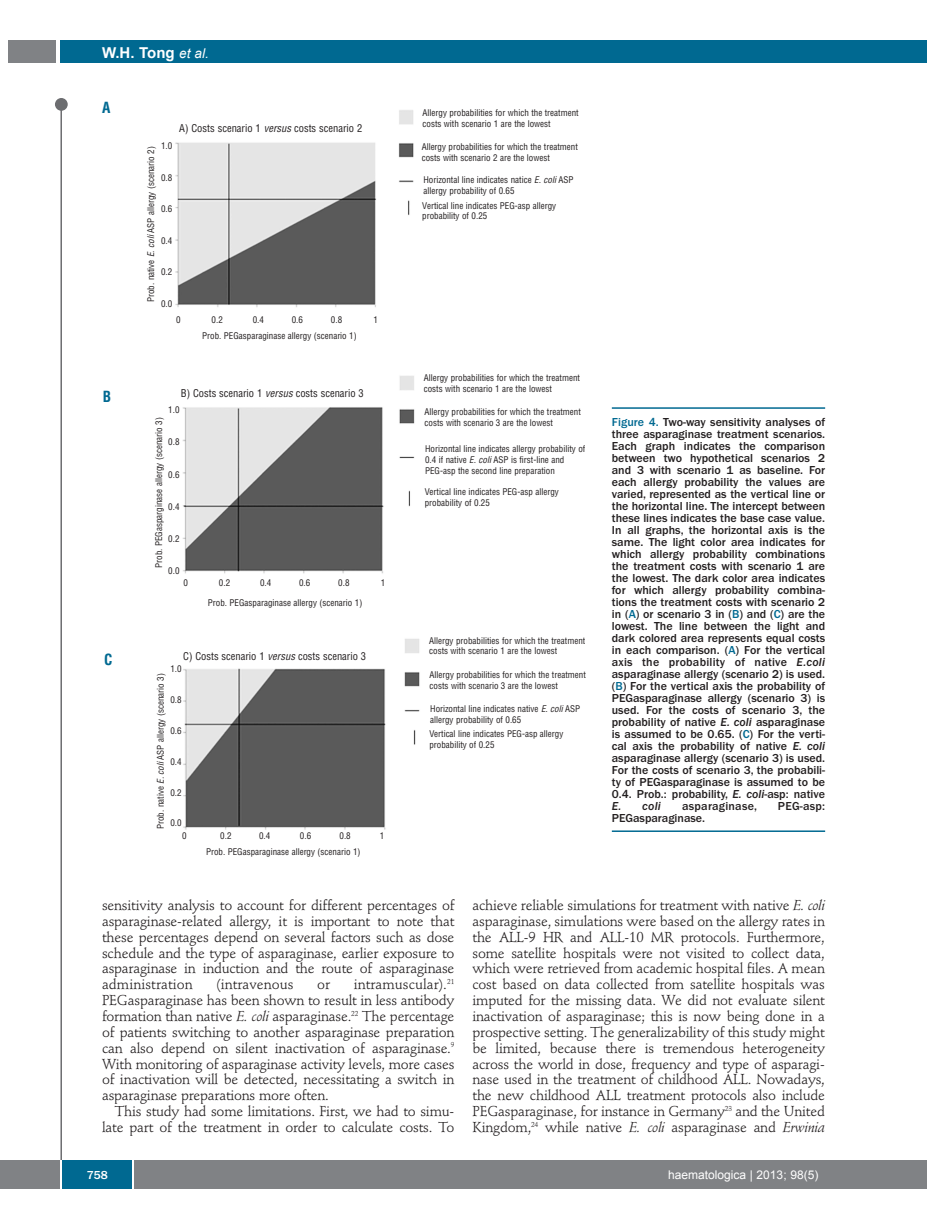
<style>
.page{position:relative;width:927px;height:1225px;background:#fff}
.page>*{position:absolute;margin:0;border:0;box-sizing:border-box;transform-origin:0 0}
.t1{font:700 15px "Arial";color:#fff}
.t2{font:700 condensed 15px "Helvetica";color:#006991}
.t3{font:14.25px/15.9px "Stempel Schneidler";letter-spacing:-.015em;color:#231f20;text-align:justify}
.t4{font:14.25px "Stempel Schneidler";letter-spacing:.005em;color:#231f20}
.t5{font:500 12px/12px "Franklin Gothic";color:#231f20;text-align:justify}
.t6{font:12px "Arial";color:#fff}
.t7{font:500 12px "Franklin Gothic";letter-spacing:.02em;color:#231f20}
.t8{font:500 12px "Franklin Gothic";color:#fff}
.t9{font:condensed 10.5px "Helvetica";color:#231f20}
.t10{font:condensed 9px/10.8px "Helvetica";color:#231f20}
.s1{font-weight:400;font-style:italic;font-size:13.5px}
.s2{font-style:italic}
.s3{color:#006991}
</style>
<div class="page">
<div style="left:911px;top:40px;width:16px;height:22px;background:#006991"></div>
<div style="left:910px;top:1160px;width:17px;height:28px;background:#808285"></div>
<div style="left:55px;top:98px;width:13px;height:13px;background:#6c6d70;border-radius:50%"></div>
<hr style="left:60px;top:101px;width:2px;height:1061px;background:#6c6d70">
<div style="left:60px;top:40px;width:852px;height:22px;background:#006991"></div>
<div style="left:9px;top:40px;width:47px;height:22px;background:#808285"></div>
<div style="left:0;top:1160px;width:911px;height:28px;background:#808285"></div>
<div style="left:62px;top:1160px;width:71px;height:28px;background:#006991"></div>
<hr style="left:60px;top:1160px;width:2px;height:28px;background:#fff">
<svg style="left:133px;top:1160px;width:1px;height:28px"></svg>
<img style="left:175px;top:110px;width:245px;height:720px">
<hr style="left:612px;top:407px;width:213px;height:2px;background:#006991">
<hr style="left:612px;top:830px;width:213px;height:2px;background:#006991">
<p class="t1" style="left:102px;top:44px;width:108px">W.H. Tong <span class="s1">et al.</span></p>
<p class="t2" style="left:102px;top:99px;width:10px">A</p>
<p class="t2" style="left:103px;top:388px;width:10px">B</p>
<p class="t2" style="left:104px;top:651px;width:10px">C</p>
<p class="t9" style="left:179px;top:123px;width:184px">A) Costs scenario 1 <span class="s2">versus</span> costs scenario 2</p>
<p class="t10" style="left:161px;top:140px;width:13px">1.0</p>
<p class="t10" style="left:161px;top:172px;width:13px">0.8</p>
<p class="t10" style="left:161px;top:203px;width:13px">0.6</p>
<p class="t10" style="left:161px;top:235px;width:13px">0.4</p>
<p class="t10" style="left:161px;top:266px;width:13px">0.2</p>
<p class="t10" style="left:161px;top:298px;width:13px">0.0</p>
<p class="t10" style="left:146px;top:302px;width:157px;rotate:-90deg">Prob. native <span class="s2">E. coli</span> ASP allergy (scenario 2)</p>
<p class="t10" style="left:176px;top:314px;width:6px">0</p>
<p class="t10" style="left:212px;top:314px;width:13px">0.2</p>
<p class="t10" style="left:253px;top:314px;width:13px">0.4</p>
<p class="t10" style="left:292px;top:314px;width:13px">0.6</p>
<p class="t10" style="left:331px;top:314px;width:13px">0.8</p>
<p class="t10" style="left:373px;top:314px;width:6px">1</p>
<p class="t10" style="left:202px;top:331px;width:156px">Prob. PEGasparaginase allergy (scenario 1)</p>
<p class="t9" style="left:181px;top:387px;width:184px">B) Costs scenario 1 <span class="s2">versus</span> costs scenario 3</p>
<p class="t10" style="left:168px;top:404px;width:13px">1.0</p>
<p class="t10" style="left:168px;top:437px;width:13px">0.8</p>
<p class="t10" style="left:168px;top:469px;width:13px">0.6</p>
<p class="t10" style="left:168px;top:501px;width:13px">0.4</p>
<p class="t10" style="left:168px;top:533px;width:13px">0.2</p>
<p class="t10" style="left:168px;top:566px;width:13px">0.0</p>
<p class="t10" style="left:154px;top:568px;width:152px;rotate:-90deg">Prob. PEGasparginase allergy (scenario 3)</p>
<p class="t10" style="left:184px;top:578px;width:6px">0</p>
<p class="t10" style="left:219px;top:578px;width:13px">0.2</p>
<p class="t10" style="left:260px;top:578px;width:13px">0.4</p>
<p class="t10" style="left:299px;top:578px;width:13px">0.6</p>
<p class="t10" style="left:338px;top:578px;width:13px">0.8</p>
<p class="t10" style="left:381px;top:578px;width:6px">1</p>
<p class="t10" style="left:208px;top:597px;width:156px">Prob. PEGasparaginase allergy (scenario 1)</p>
<p class="t9" style="left:183px;top:650px;width:184px">C) Costs scenario 1 <span class="s2">versus</span> costs scenario 3</p>
<p class="t10" style="left:170px;top:664px;width:13px">1.0</p>
<p class="t10" style="left:170px;top:694px;width:13px">0.8</p>
<p class="t10" style="left:170px;top:725px;width:13px">0.6</p>
<p class="t10" style="left:170px;top:756px;width:13px">0.4</p>
<p class="t10" style="left:170px;top:787px;width:13px">0.2</p>
<p class="t10" style="left:170px;top:817px;width:13px">0.0</p>
<p class="t10" style="left:155px;top:829px;width:157px;rotate:-90deg">Prob. native <span class="s2">E. coli</span> ASP allergy (scenario 3)</p>
<p class="t10" style="left:182px;top:830px;width:6px">0</p>
<p class="t10" style="left:220px;top:830px;width:13px">0.2</p>
<p class="t10" style="left:259px;top:830px;width:13px">0.4</p>
<p class="t10" style="left:300px;top:830px;width:13px">0.6</p>
<p class="t10" style="left:340px;top:830px;width:13px">0.8</p>
<p class="t10" style="left:380px;top:830px;width:6px">1</p>
<p class="t10" style="left:206px;top:846px;width:156px">Prob. PEGasparaginase allergy (scenario 1)</p>
<p class="t10" style="left:422px;top:107px;width:158px">Allergy probabilities for which the treatment costs with scenario 1 are the lowest</p>
<p class="t10" style="left:422px;top:142px;width:158px">Allergy probabilities for which the treatment costs with scenario 2 are the lowest</p>
<p class="t10" style="left:423px;top:174px;width:152px">Horizontal line indicates natice <span class="s2">E. coli</span> ASP allergy probability of 0.65</p>
<p class="t10" style="left:422px;top:200px;width:136px">Vertical line indicates PEG-asp allergy probability of 0.25</p>
<p class="t10" style="left:424px;top:372px;width:158px">Allergy probabilities for which the treatment costs with scenario 1 are the lowest</p>
<p class="t10" style="left:425px;top:407px;width:158px">Allergy probabilities for which the treatment costs with scenario 3 are the lowest</p>
<p class="t10" style="left:425px;top:443px;width:162px">Horizontal line indicates allergy probability of<br>0.4 if native <span class="s2">E. coli</span> ASP is first-line and<br>PEG-asp the second line preparation</p>
<p class="t10" style="left:425px;top:487px;width:136px">Vertical line indicates PEG-asp allergy probability of 0.25</p>
<p class="t10" style="left:429px;top:635px;width:158px">Allergy probabilities for which the treatment costs with scenario 1 are the lowest</p>
<p class="t10" style="left:430px;top:669px;width:158px">Allergy probabilities for which the treatment costs with scenario 3 are the lowest</p>
<p class="t10" style="left:430px;top:703px;width:152px">Horizontal line indicates native <span class="s2">E. coli</span> ASP allergy probability of 0.65</p>
<p class="t10" style="left:429px;top:729px;width:136px">Vertical line indicates PEG-asp allergy probability of 0.25</p>
<p class="t5" style="left:612px;top:417px;width:215px"><span class="s3">Figure 4.</span> Two-way sensitivity analyses of three asparaginase treatment scenarios.<br>Each graph indicates the comparison between two hypothetical scenarios 2 and 3 with scenario 1 as baseline. For each allergy probability the values are varied, represented as the vertical line or the horizontal line. The intercept between these lines indicates the base case value.<br>In all graphs, the horizontal axis is the same. The light color area indicates for which allergy probability combinations the treatment costs with scenario 1 are the lowest. The dark color area indicates for which allergy probability combina&shy;tions the treatment costs with scenario 2 in (<span class="s3">A</span>) or scenario 3 in (<span class="s3">B</span>) and (<span class="s3">C</span>) are the lowest. The line between the light and dark colored area represents equal costs in each comparison. (<span class="s3">A</span>) For the vertical axis the probability of native <span class="s2">E.coli </span>asparaginase allergy (scenario 2) is used. (<span class="s3">B</span>) For the vertical axis the probability of PEGasparaginase allergy (scenario 3) is used. For the costs of scenario 3, the probability of native <span class="s2">E. coli</span> asparaginase is assumed to be 0.65. (<span class="s3">C</span>) For the verti&shy;cal axis the probability of native <span class="s2">E. coli </span>asparaginase allergy (scenario 3) is used.<br>For the costs of scenario 3, the probabili&shy;ty of PEGasparaginase is assumed to be 0.4. Prob.: probability, <span class="s2">E. coli</span>-asp: native <span class="s2">E. coli</span></p>
<p class="t7" style="left:682px;top:802px;width:76px">asparaginase,</p>
<p class="t5" style="left:778px;top:801px;width:49px">PEG-asp:</p>
<p class="t5" style="left:612px;top:813px;width:95px">PEGasparaginase.</p>
<p class="t3" style="left:102px;top:898px;width:354px">sensitivity analysis to account for different percentages of asparaginase-related allergy, it is important to note that these percentages depend on several factors such as dose schedule and the type of asparaginase, earlier exposure to asparaginase in induction and the route of asparaginase administration</p>
<p class="t3" style="left:102px;top:978px;width:354px;text-indent:252px">intramuscular).<sup>21<br></sup>PEGasparaginase has been shown to result in less antibody formation than native <span class="s2">E. coli</span> asparaginase.<sup>22</sup> The percentage of patients switching to another asparaginase preparation can also depend on silent inactivation of asparaginase.<sup>9<br></sup>With monitoring of asparaginase activity levels, more cases of inactivation will be detected, necessitating a switch in asparaginase preparations more often.</p>
<p class="t3" style="left:102px;top:1104px;width:354px;text-align:right">This study had some limitations. First, we had to simu&shy;late part of the treatment in order to calculate costs. To</p>
<p class="t4" style="left:216px;top:978px;width:79px">(intravenous</p>
<p class="t3" style="left:317px;top:978px;width:14px">or</p>
<p class="t3" style="left:472px;top:898px;width:354px">achieve reliable simulations for treatment with native <span class="s2">E. coli </span>asparaginase, simulations were based on the allergy rates in the ALL-9 HR and ALL-10 MR protocols. Furthermore, some satellite hospitals were not visited to collect data, which were retrieved from academic hospital files. A mean cost based on data collected from satellite hospitals was imputed for the missing data. We did not evaluate silent inactivation of asparaginase; this is now being done in a prospective setting. The generalizability of this study might be limited, because there is tremendous heterogeneity across the world in dose, frequency and type of asparagi&shy;nase used in the treatment of childhood ALL. Nowadays, the new childhood ALL treatment protocols also include PEGasparaginase, for instance in Germany<sup>23</sup> and the United Kingdom,<sup>24</sup> while native <span class="s2">E. coli</span> asparaginase and <span class="s2">Erwinia</span></p>
<p class="t8" style="left:87px;top:1171px;width:23px">758</p>
<p class="t6" style="left:668px;top:1168px;width:152px">haematologica | 2013; 98(5)</p>
</div>
